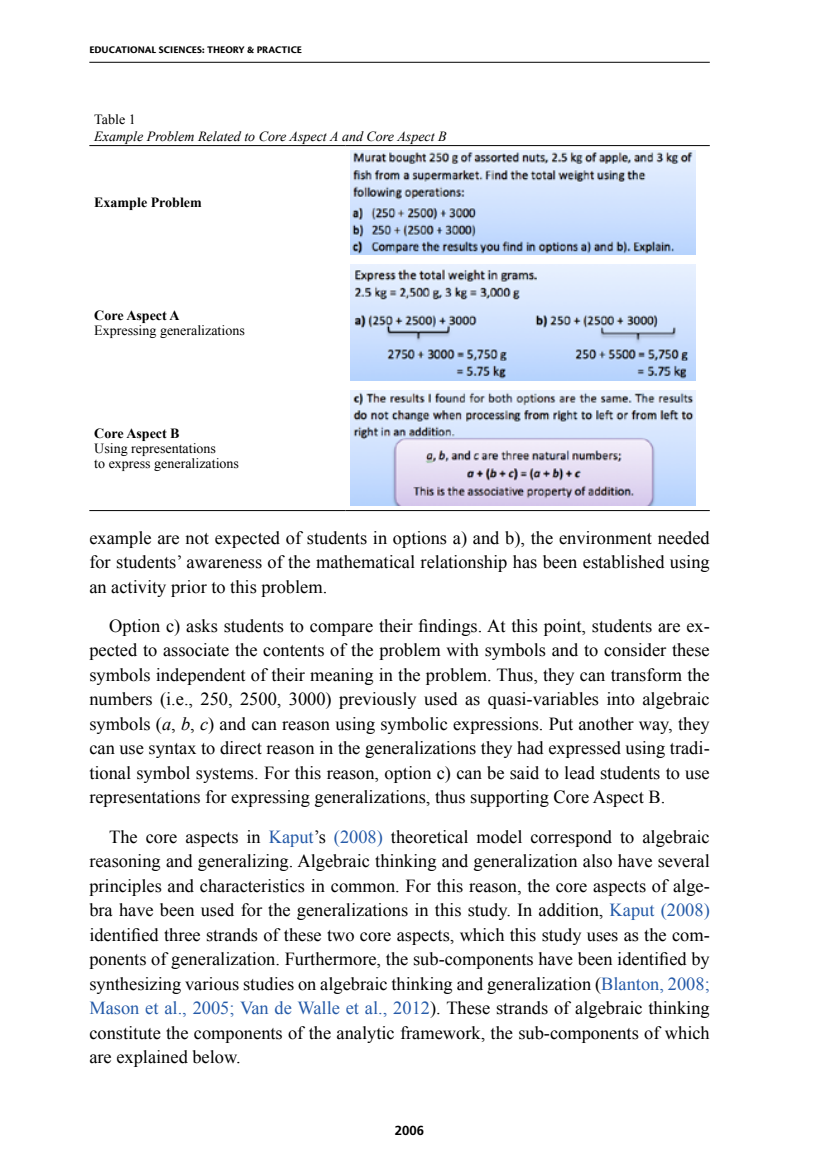
<style>
.page{position:relative;width:819px;height:1166px;background:#fff}
.page>*{position:absolute;margin:0;border:0;box-sizing:border-box;transform-origin:0 0}
.t1{font:18.38px/24.5px "Times New Roman";color:#000;text-align:justify}
.t2{font:14px/15px "Times New Roman";color:#000}
.t3{font:italic 14px "Times New Roman";color:#000}
.t4{font:700 14px "Times New Roman";color:#000}
.t5{font:700 13.12px "Frutiger LT Std";color:#000}
.t6{font:10.5px "Cronos Pro Bold Capt";color:#000}
.s1{font-style:italic}
.s2{color:#255aa8}
</style>
<div class="page">
<hr style="left:89px;top:62px;width:620px;height:1px;background:#000">
<hr style="left:89px;top:145px;width:256px;height:1px;background:#000">
<hr style="left:345px;top:145px;width:364px;height:1px;background:#000">
<hr style="left:89px;top:510px;width:256px;height:1px;background:#000">
<hr style="left:345px;top:510px;width:364px;height:1px;background:#000">
<img style="left:350px;top:151px;width:345px;height:103px">
<img style="left:350px;top:264px;width:345px;height:117px">
<img style="left:350px;top:391px;width:345px;height:115px">
<p class="t6" style="left:89px;top:44px;width:214px">EDUCATIONAL SCIENCES: THEORY &amp; PRACTICE</p>
<p class="t2" style="left:94px;top:111px;width:43px">Table 1</p>
<p class="t3" style="left:94px;top:126px;width:354px">Example Problem Related to Core Aspect A and Core Aspect B</p>
<p class="t4" style="left:94px;top:193px;width:109px">Example Problem</p>
<p class="t4" style="left:94px;top:305px;width:87px">Core Aspect A</p>
<p class="t2" style="left:94px;top:322px;width:152px">Expressing generalizations</p>
<p class="t4" style="left:94px;top:423px;width:87px">Core Aspect B</p>
<p class="t2" style="left:94px;top:440px;width:146px">Using representations<br>to express generalizations</p>
<p class="t1" style="left:89px;top:525px;width:622px">example are not expected of students in options a) and b), the environment needed for students’ awareness of the mathematical relationship has been established using an activity prior to this problem.</p>
<p class="t1" style="left:89px;top:613px;width:622px;text-indent:20px">Option c) asks students to compare their findings. At this point, students are ex&shy;pected to associate the contents of the problem with symbols and to consider these symbols independent of their meaning in the problem. Thus, they can transform the numbers (i.e., 250, 2500, 3000) previously used as quasi-variables into algebraic symbols (<span class="s1">a</span>, <span class="s1">b</span>, <span class="s1">c</span>) and can reason using symbolic expressions. Put another way, they can use syntax to direct reason in the generalizations they had expressed using tradi&shy;tional symbol systems. For this reason, option c) can be said to lead students to use representations for expressing generalizations, thus supporting Core Aspect B.</p>
<p class="t1" style="left:89px;top:824px;width:622px;text-indent:20px">The core aspects in <span class="s2">Kaput</span>’s <span class="s2">(2008)</span> theoretical model correspond to algebraic reasoning and generalizing. Algebraic thinking and generalization also have several principles and characteristics in common. For this reason, the core aspects of alge&shy;bra have been used for the generalizations in this study. In addition, <span class="s2">Kaput (2008) </span>identified three strands of these two core aspects, which this study uses as the com&shy;ponents of generalization. Furthermore, the sub-components have been identified by synthesizing various studies on algebraic thinking and generalization (<span class="s2">Blanton, 2008; Mason et al., 2005; Van de Walle et al., 2012</span>). These strands of algebraic thinking constitute the components of the analytic framework, the sub-components of which are explained below.</p>
<p class="t5" style="left:395px;top:1123px;width:31px">2006</p>
</div>
